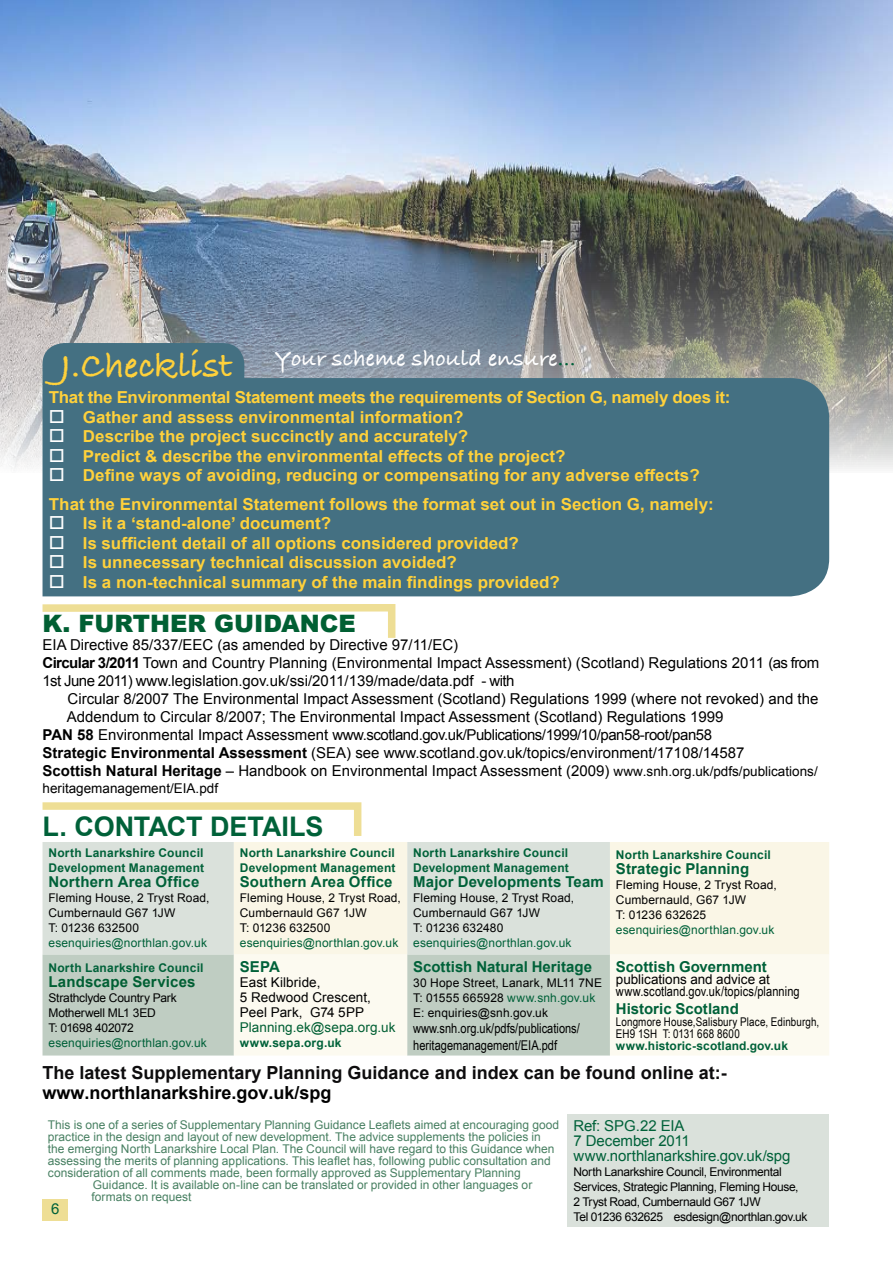
<style>
.page{position:relative;width:893px;height:1263px;background:#fff}
.page>*{position:absolute;margin:0;border:0;box-sizing:border-box;transform-origin:0 0}
.t1{font:37.5px "Bradley Hand ITCTT Bold";color:#ffd13b}
.t2{font:700 27px "Arial";letter-spacing:-.005em;color:#006139}
.t3{font:24px "Bradley Hand ITCTT Bold";color:#fff}
.t4{font:900 24px "Arial";color:#005f33}
.t5{font:700 18px "Arial";color:#0d0c0d}
.t6{font:700 18px "Arial";color:#000}
.t7{font:700 16.5px/28.5px "Arial";color:#ffd13b}
.t8{font:700 16.5px "Arial";letter-spacing:-.02em;color:#ffd13b}
.t9{font:15px/18px "Arial";color:#000}
.t10{font:700 15px "Arial";letter-spacing:.005em;color:#006139}
.t11{font:15px "Arial";letter-spacing:-.03em;color:#000}
.t12{font:15px/15px "Arial";letter-spacing:-.01em;color:#006139}
.t13{font:700 15px "Arial";letter-spacing:.01em;color:#005f33}
.t14{font:13.5px/15px "Arial";color:#000}
.t15{font:13.5px/16.5px "Arial Narrow";color:#000}
.t16{font:13.5px "Arial";letter-spacing:.005em;color:#005f33}
.t17{font:12px "Arial";color:#488062}
.t18{font:12px/15px "Arial";letter-spacing:.005em;color:#000}
.t19{font:700 12px/15px "Arial";letter-spacing:.015em;color:#006139}
.t20{font:12px/15px "Arial";letter-spacing:-.03em;color:#000}
.t21{font:12px "Arial";letter-spacing:.01em;color:#006139}
.t22{font:12px/12px "Arial Narrow";letter-spacing:.01em;color:#000}
.t23{font:12px/15px "Arial";letter-spacing:-.015em;color:#000}
.s1{color:#fff}
.s2{color:#006139}
.s3{font-size:22.5px;color:#006139}
.s4{font-weight:700}
.s5{font-size:13.5px}
</style>
<div class="page">
<div style="left:567px;top:1114px;width:262px;height:113px;background:#dae1db"></div>
<div style="left:43px;top:1199px;width:25px;height:21px;background:#eede95"></div>
<div style="left:43px;top:843px;width:191px;height:111px;background:#dae1db"></div>
<svg style="left:234px;top:842px;width:595px;height:112px;background:#efeee2"></svg>
<div style="left:43px;top:954px;width:191px;height:101px;background:#bfcdc2"></div>
<svg style="left:234px;top:954px;width:595px;height:101px;fill:#fcfaf0"></svg>
<svg style="left:42px;top:802px;width:323px;height:41px"></svg>
<img style="left:0;top:0;width:893px;height:473px">
<svg style="left:42px;top:604px;width:354px;height:34px"></svg>
<svg style="left:43px;top:343px;width:786px;height:253px;background:#4d7485"></svg>
<h1 class="t1" style="left:61px;top:337px;width:174px">J.Checklist</h1>
<p class="t8" style="left:49px;top:387px;width:683px">That the Environmental Statement meets the requirements of Section G, namely does it:</p>
<p class="t7" style="left:49px;top:403px;width:416px"><span class="s1">□</span> Gather and assess environmental information?</p>
<p class="t7" style="left:49px;top:423px;width:421px"><span class="s1">□</span> Describe the project succinctly and accurately?</p>
<p class="t7" style="left:49px;top:442px;width:518px"><span class="s1">□</span> Predict &amp; describe the environmental effects of the project?</p>
<p class="t7" style="left:49px;top:462px;width:666px"><span class="s1">□</span> Define ways of avoiding, reducing or compensating for any adverse effects?<br>That the Environmental Statement follows the format set out in Section G, namely:</p>
<p class="t7" style="left:49px;top:510px;width:284px"><span class="s1">□</span> Is it a ‘stand-alone’ document?</p>
<p class="t7" style="left:49px;top:529px;width:472px"><span class="s1">□</span> Is sufficient detail of all options considered provided?</p>
<p class="t7" style="left:49px;top:549px;width:410px"><span class="s1">□</span> Is unnecessary technical discussion avoided?</p>
<p class="t7" style="left:49px;top:568px;width:512px"><span class="s1">□</span> Is a non-technical summary of the main findings provided?</p>
<h3 class="t3" style="left:275px;top:340px;width:302px">Your scheme should ensure<span class="s2">.</span><span class="s3">..</span></h3>
<h3 class="t4" style="left:43px;top:606px;width:315px">K. FURTHER GUIDANCE</h3>
<p class="t9" style="left:43px;top:636px;width:778px">EIA Directive 85/337/EEC (as amended by Directive 97/11/EC)<br><span class="s4">Circular 3/2011</span> Town and Country Planning (Environmental Impact Assessment) (Scotland) Regulations 2011 (as from<br>1st June 2011) www.legislation.gov.uk/ssi/2011/139/made/data.pdf - with</p>
<p class="t9" style="left:68px;top:690px;width:752px">Circular 8/2007 The Environmental Impact Assessment (Scotland) Regulations 1999 (where not revoked) and the</p>
<p class="t9" style="left:67px;top:708px;width:658px">Addendum to Circular 8/2007; The Environmental Impact Assessment (Scotland) Regulations 1999</p>
<p class="t11" style="left:43px;top:725px;width:671px"><span class="s4">PAN 58</span> Environmental Impact Assessment www.scotland.gov.uk/Publications/1999/10/pan58-root/pan58</p>
<p class="t9" style="left:43px;top:744px;width:703px"><span class="s4">Strategic Environmental Assessment</span> (SEA) see www.scotland.gov.uk/topics/environment/17108/14587</p>
<p class="t9" style="left:43px;top:762px;width:777px"><span class="s4">Scottish Natural Heritage</span> – Handbook on Environmental Impact Assessment (2009) <span class="s5">www.snh.org.uk/pdfs/publications/</span></p>
<p class="t14" style="left:43px;top:781px;width:177px">heritagemanagement/EIA.pdf</p>
<h2 class="t2" style="left:43px;top:809px;width:282px">L. CONTACT DETAILS</h2>
<p class="t19" style="left:49px;top:845px;width:157px">North Lanarkshire Council<br>Development Management</p>
<p class="t10" style="left:49px;top:871px;width:152px">Northern Area Office</p>
<p class="t18" style="left:49px;top:890px;width:162px">Fleming House, 2 Tryst Road,<br>Cumbernauld G67 1JW<br>T: 01236 632500</p>
<p class="t21" style="left:49px;top:935px;width:160px">esenquiries@northlan.gov.uk</p>
<p class="t19" style="left:49px;top:960px;width:157px">North Lanarkshire Council</p>
<p class="t13" style="left:49px;top:971px;width:149px">Landscape Services</p>
<p class="t23" style="left:49px;top:990px;width:130px">Strathclyde Country Park<br>Motherwell ML1 3ED<br>T: 01698 402072</p>
<p class="t21" style="left:49px;top:1034px;width:160px">esenquiries@northlan.gov.uk</p>
<p class="t19" style="left:240px;top:845px;width:157px">North Lanarkshire Council<br>Development Management</p>
<p class="t10" style="left:240px;top:871px;width:154px">Southern Area Office</p>
<p class="t18" style="left:240px;top:890px;width:162px">Fleming House, 2 Tryst Road,<br>Cumbernauld G67 1JW<br>T: 01236 632500</p>
<p class="t21" style="left:240px;top:935px;width:160px">esenquiries@northlan.gov.uk</p>
<p class="t10" style="left:240px;top:956px;width:42px">SEPA</p>
<p class="t14" style="left:240px;top:974px;width:133px">East Kilbride,<br>5 Redwood Crescent,<br>Peel Park, G74 5PP</p>
<p class="t16" style="left:240px;top:1018px;width:157px">Planning.ek@sepa.org.uk</p>
<p class="t19" style="left:240px;top:1035px;width:103px">www.sepa.org.uk</p>
<p class="t19" style="left:413px;top:845px;width:157px">North Lanarkshire Council<br>Development Management</p>
<p class="t10" style="left:413px;top:871px;width:192px">Major Developments Team</p>
<p class="t18" style="left:413px;top:890px;width:162px">Fleming House, 2 Tryst Road,<br>Cumbernauld G67 1JW<br>T: 01236 632480</p>
<p class="t21" style="left:413px;top:935px;width:160px">esenquiries@northlan.gov.uk</p>
<p class="t10" style="left:413px;top:956px;width:180px">Scottish Natural Heritage</p>
<p class="t18" style="left:413px;top:975px;width:190px">30 Hope Street, Lanark, ML11 7NE<br>T: 01555 665928 <span class="s2">www.snh.gov.uk<br></span>E: enquiries@snh.gov.uk</p>
<p class="t15" style="left:413px;top:1019px;width:168px">www.snh.org.uk/pdfs/publications/ heritagemanagement/EIA.pdf</p>
<p class="t19" style="left:616px;top:848px;width:157px">North Lanarkshire Council</p>
<p class="t10" style="left:616px;top:859px;width:135px">Strategic Planning</p>
<p class="t18" style="left:616px;top:877px;width:162px">Fleming House, 2 Tryst Road,<br>Cumbernauld, G67 1JW<br>T: 01236 632625</p>
<p class="t21" style="left:616px;top:922px;width:160px">esenquiries@northlan.gov.uk</p>
<p class="t10" style="left:616px;top:956px;width:152px">Scottish Government</p>
<p class="t14" style="left:616px;top:971px;width:155px">publications and advice at</p>
<p class="t15" style="left:616px;top:982px;width:185px">www.scotland.gov.uk/topics/planning</p>
<p class="t10" style="left:616px;top:998px;width:124px">Historic Scotland</p>
<p class="t22" style="left:616px;top:1015px;width:205px">Longmore House,Salisbury Place, Edinburgh,<br>EH9 1SH T: 0131 668 8600</p>
<p class="t19" style="left:616px;top:1038px;width:174px">www.historic-scotland.gov.uk</p>
<p class="t5" style="left:43px;top:1061px;width:686px">The latest Supplementary Planning Guidance and index can be found online at:-</p>
<p class="t6" style="left:43px;top:1080px;width:291px">www.northlanarkshire.gov.uk/spg</p>
<p class="t17" style="left:48px;top:1117px;width:513px">This is one of a series of Supplementary Planning Guidance Leaflets aimed at encouraging good</p>
<p class="t17" style="left:48px;top:1129px;width:495px">practice in the design and layout of new development. The advice supplements the policies in</p>
<p class="t17" style="left:48px;top:1141px;width:508px">the emerging North Lanarkshire Local Plan. The Council will have regard to this Guidance when</p>
<p class="t17" style="left:48px;top:1153px;width:504px">assessing the merits of planning applications. This leaflet has, following public consultation and</p>
<p class="t17" style="left:48px;top:1165px;width:475px">consideration of all comments made, been formally approved as Supplementary Planning</p>
<p class="t17" style="left:93px;top:1177px;width:441px">Guidance. It is available on-line can be translated or provided in other languages or</p>
<p class="t17" style="left:48px;top:1189px;width:145px">..... <span class="s1">.......</span>formats on request</p>
<p class="t12" style="left:51px;top:1202px;width:10px">6</p>
<p class="t12" style="left:573px;top:1118px;width:219px">Ref: SPG.22 EIA<br>7 December 2011 www.northlanarkshire.gov.uk/spg</p>
<p class="t20" style="left:573px;top:1164px;width:236px">North Lanarkshire Council, Environmental Services, Strategic Planning, Fleming House, 2 Tryst Road, Cumbernauld G67 1JW<br>Tel 01236 632625 esdesign@northlan.gov.uk</p>
</div>
